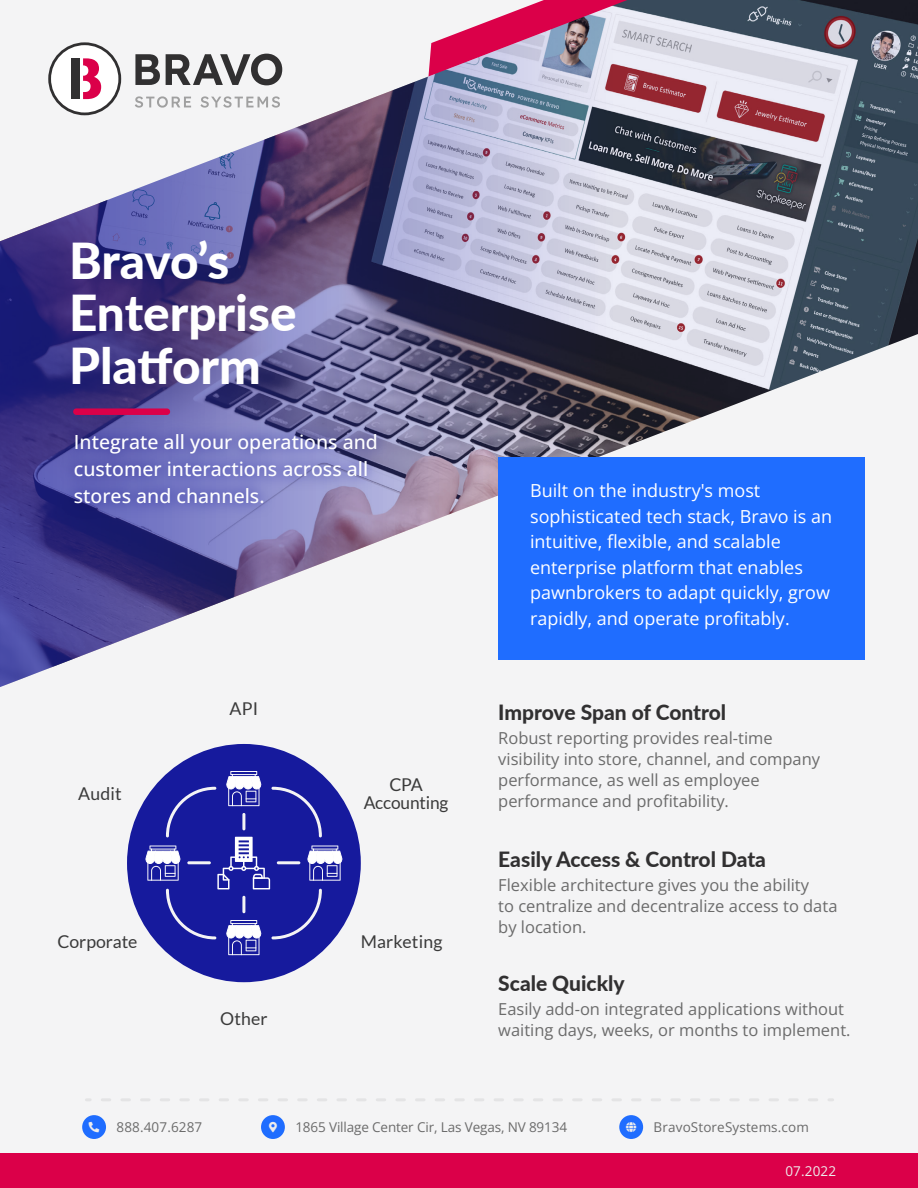
<style>
.page{position:relative;width:918px;height:1188px;background:#f4f4f5}
.page>*{position:absolute;margin:0;border:0;box-sizing:border-box;transform-origin:0 0}
.t1{font:800 49.5px/52.5px "Lato";color:#fff}
.t2{font:800 21px "Lato";color:#313031}
.t3{font:500 19.5px/27px "Open Sans";color:#fff}
.t4{font:18px/25.5px "Open Sans";color:#fff}
.t5{font:17.7px/17.7px "Lato";color:#3a3a3a;text-align:center}
.t6{font:16.5px/21px "Open Sans";color:#6b6b6b}
.t7{font:13.5px "Open Sans";letter-spacing:-.01em;color:#6b6b6b}
.t8{font:13.5px "Open Sans";letter-spacing:.01em;color:#6b6b6b}
.t9{font:13.5px "Open Sans";letter-spacing:.01em;color:#ededed}
</style>
<div class="page">
<img style="left:0;top:0;width:918px;height:687px">
<div style="left:0;top:1153px;width:918px;height:35px;background:#db0049"></div>
<svg style="left:102px;top:1098px;width:716px;height:3px"></svg>
<svg style="left:829px;top:1098px;width:4px;height:3px"></svg>
<div style="left:82px;top:1115px;width:24px;height:24px;background:#1f6dff;border-radius:50%"></div>
<div style="left:619px;top:1115px;width:24px;height:24px;background:#1f6dff;border-radius:50%"></div>
<div style="left:261px;top:1115px;width:24px;height:24px;background:#1f6dff;border-radius:50%"></div>
<div style="left:127px;top:744px;width:234px;height:238px;background:#161a9d;border-radius:50%"></div>
<svg style="left:230px;top:771px;width:27px;height:4px"></svg>
<svg style="left:145px;top:774px;width:198px;height:181px"></svg>
<div style="left:498px;top:457px;width:366px;height:203px;background:#1f6dff"></div>
<div style="left:73px;top:408px;width:97px;height:7px;background:#db0049;border-radius:3px"></div>
<img style="left:54px;top:413px;width:431px;height:211px">
<svg style="left:48px;top:42px;width:73px;height:73px"></svg>
<svg style="left:135px;top:54px;width:25px;height:31px"></svg>
<svg style="left:166px;top:54px;width:116px;height:31px"></svg>
<svg style="left:135px;top:96px;width:56px;height:12px"></svg>
<svg style="left:200px;top:96px;width:80px;height:12px"></svg>
<h1 class="t1" style="left:69px;top:232px;width:229px">Bravo’s<br>Enterprise<br>Platform</h1>
<p class="t3" style="left:74px;top:428px;width:306px">Integrate all your operations and customer interactions across all stores and channels.</p>
<p class="t5" style="left:230px;top:700px;width:30px">API</p>
<p class="t5" style="left:78px;top:785px;width:45px">Audit</p>
<p class="t5" style="left:364px;top:776px;width:86px">CPA<br>Accounting</p>
<p class="t5" style="left:57px;top:933px;width:82px">Corporate</p>
<p class="t5" style="left:361px;top:933px;width:83px">Marketing</p>
<p class="t5" style="left:220px;top:1009px;width:49px">Other</p>
<p class="t4" style="left:530px;top:478px;width:304px">Built on the industry's most sophisticated tech stack, Bravo is an intuitive, flexible, and scalable enterprise platform that enables pawnbrokers to adapt quickly, grow rapidly, and operate profitably.</p>
<p class="t2" style="left:498px;top:696px;width:229px">Improve Span of Control</p>
<p class="t6" style="left:498px;top:727px;width:323px">Robust reporting provides real-time visibility into store, channel, and company performance, as well as employee performance and profitability.</p>
<p class="t2" style="left:498px;top:843px;width:269px">Easily Access &amp; Control Data</p>
<p class="t6" style="left:498px;top:874px;width:341px">Flexible architecture gives you the ability<br>to centralize and decentralize access to data by location.</p>
<p class="t2" style="left:498px;top:967px;width:128px">Scale Quickly</p>
<p class="t6" style="left:498px;top:998px;width:354px">Easily add-on integrated applications without waiting days, weeks, or months to implement.</p>
<p class="t8" style="left:117px;top:1118px;width:87px">888.407.6287</p>
<p class="t7" style="left:295px;top:1118px;width:273px">1865 Village Center Cir, Las Vegas, NV 89134</p>
<p class="t8" style="left:654px;top:1118px;width:157px">BravoStoreSystems.com</p>
<p class="t9" style="left:785px;top:1162px;width:52px">07.2022</p>
</div>
